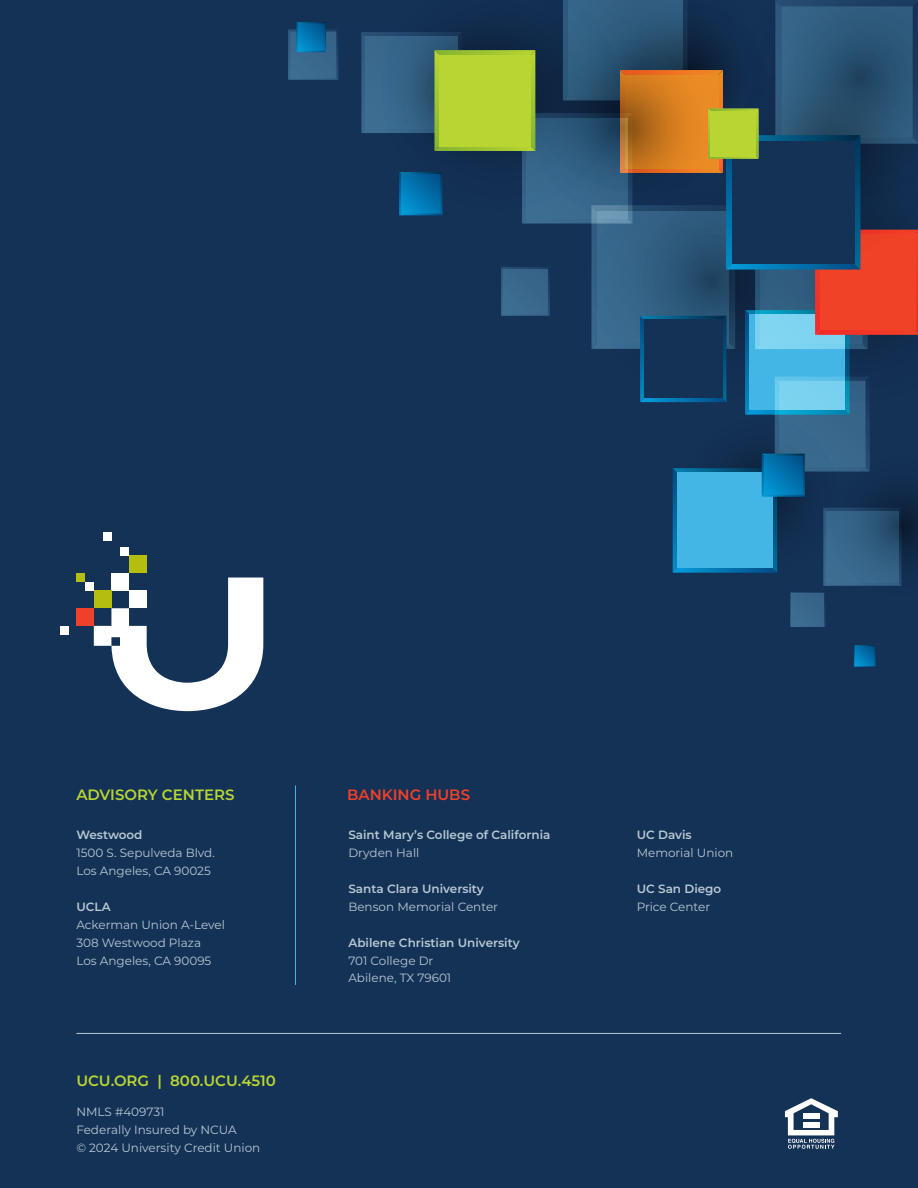
<style>
.page{position:relative;width:918px;height:1188px;background:#143156}
.page>*{position:absolute;margin:0;border:0;box-sizing:border-box;transform-origin:0 0}
.t1{font:600 15px "Montserrat";color:#b9d532}
.t2{font:600 15px "Montserrat";color:#ef4129}
.t3{font:12px/18px "Montserrat";color:#b7c9d3}
.t4{font:600 12px/18px "Montserrat";color:#b7c9d3}
.s1{font-weight:600}
.s2{font-weight:400}
</style>
<div class="page">
<svg style="left:854px;top:645px;width:21px;height:22px"></svg>
<svg style="left:288px;top:22px;width:51px;height:58px;background:#246590"></svg>
<svg style="left:361px;top:0;width:557px;height:627px"></svg>
<svg style="left:94px;top:578px;width:169px;height:133px"></svg>
<div style="left:111px;top:573px;width:18px;height:18px;background:#fff"></div>
<div style="left:94px;top:591px;width:17px;height:17px;background:#b5bd11"></div>
<div style="left:76px;top:608px;width:18px;height:18px;background:#ef4129"></div>
<div style="left:85px;top:582px;width:9px;height:9px;background:#fff"></div>
<div style="left:77px;top:573px;width:8px;height:9px;background:#b5bd11"></div>
<div style="left:120px;top:547px;width:9px;height:8px;background:#fff"></div>
<div style="left:103px;top:532px;width:8px;height:9px;background:#fff"></div>
<div style="left:61px;top:626px;width:8px;height:8px;background:#fff"></div>
<div style="left:129px;top:555px;width:18px;height:18px;background:#b5bd11"></div>
<hr style="left:76px;top:1033px;width:765px;height:1px;background:#b7c9d3">
<svg style="left:701px;top:1033px;width:141px;height:116px"></svg>
<div style="left:803px;top:1113px;width:16px;height:6px;background:#fff"></div>
<div style="left:803px;top:1122px;width:16px;height:6px;background:#fff"></div>
<hr style="left:295px;top:785px;width:1px;height:200px;background:#44b6e5">
<p class="t1" style="left:76px;top:784px;width:160px">ADVISORY CENTERS</p>
<p class="t2" style="left:347px;top:784px;width:125px">BANKING HUBS</p>
<p class="t3" style="left:76px;top:825px;width:140px"><span class="s1">Westwood<br></span>1500 S. Sepulveda Blvd.<br>Los Angeles, CA 90025</p>
<p class="t3" style="left:76px;top:897px;width:150px"><span class="s1">UCLA<br></span>Ackerman Union A-Level<br>308 Westwood Plaza<br>Los Angeles, CA 90095</p>
<p class="t1" style="left:76px;top:1070px;width:201px">UCU.ORG | 800.UCU.4510</p>
<p class="t3" style="left:76px;top:1102px;width:185px">NMLS #409731<br>Federally Insured by NCUA<br>© 2024 University Credit Union</p>
<p class="t4" style="left:348px;top:825px;width:204px">Saint Mary’s College of California<br><span class="s2">Dryden Hall</span></p>
<p class="t4" style="left:348px;top:879px;width:151px">Santa Clara University<br><span class="s2">Benson Memorial Center</span></p>
<p class="t3" style="left:348px;top:933px;width:173px"><span class="s1">Abilene Christian University<br></span>701 College Dr<br>Abilene, TX 79601</p>
<p class="t3" style="left:637px;top:825px;width:98px"><span class="s1">UC Davis<br></span>Memorial Union</p>
<p class="t3" style="left:637px;top:879px;width:86px"><span class="s1">UC San Diego<br></span>Price Center</p>
</div>
